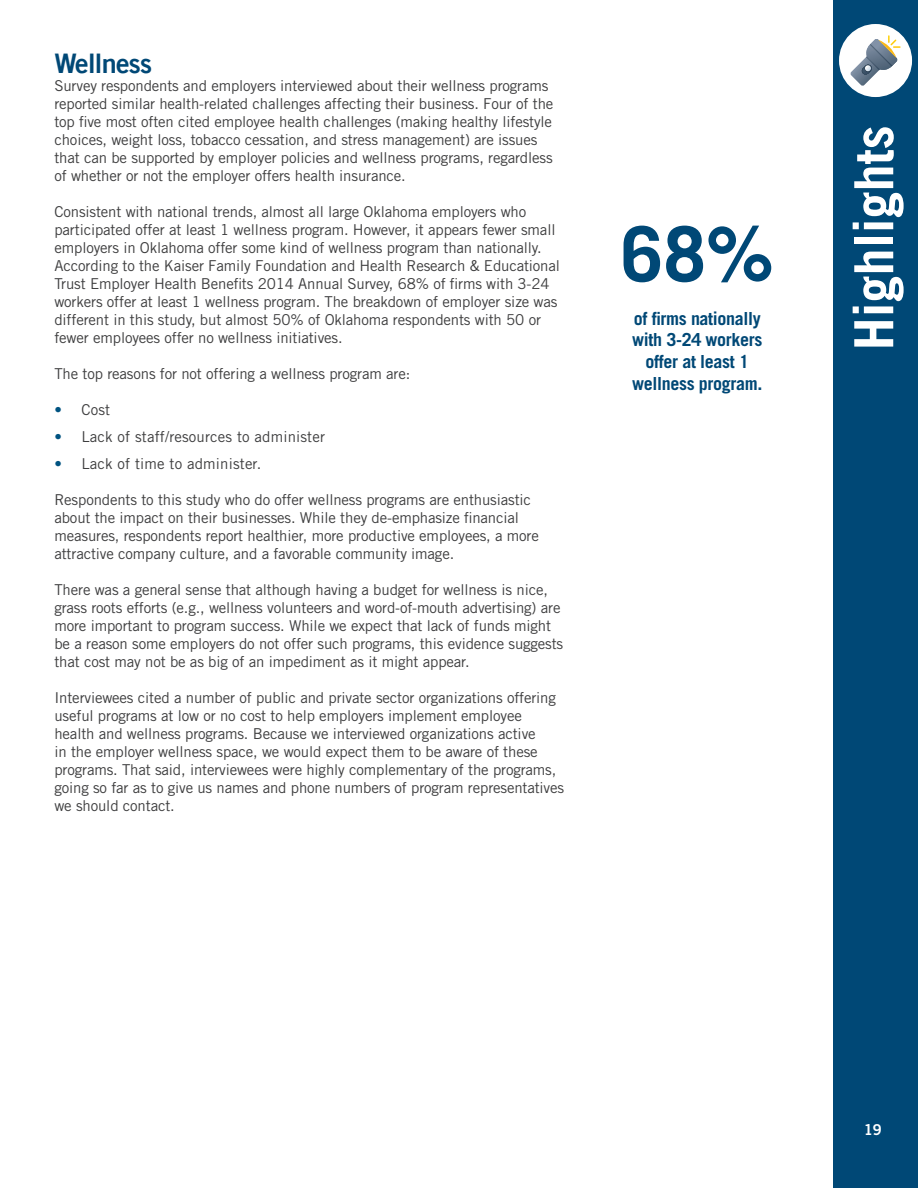
<style>
.page{position:relative;width:918px;height:1188px;background:#fff}
.page>*{position:absolute;margin:0;border:0;box-sizing:border-box;transform-origin:0 0}
.t1{font:700 76.5px "Trade Gothic LT Std";color:#004876}
.t2{font:700 54px "Trade Gothic LT Std";color:#fff}
.t3{font:27px "Trade Gothic LT Bold Two";letter-spacing:-.025em;color:#004876}
.t4{font:700 18px/21.6px "Trade Gothic LT Std";letter-spacing:-.02em;color:#004876;text-align:center}
.t5{font:15px/18px "Trade Gothic LT Std";letter-spacing:-.01em;color:#3e3e3f}
.t6{font:15px "Trade Gothic LT Std";letter-spacing:.01em;color:#3e3e3f}
.t7{font:15px "Trade Gothic LT Std Bd 2";color:#fff}
.s1{font-weight:700;color:#005381}
</style>
<div class="page">
<div style="left:833px;top:0;width:85px;height:1188px;background:#004876"></div>
<div style="left:839px;top:24px;width:73px;height:73px;background:#fff;border-radius:50%"></div>
<svg style="left:850px;top:35px;width:51px;height:51px"></svg>
<p class="t3" style="left:54px;top:46px;width:99px">Wellness</p>
<p class="t5" style="left:54px;top:76px;width:500px">Survey respondents and employers interviewed about their wellness programs reported similar health-related challenges affecting their business. Four of the top five most often cited employee health challenges (making healthy lifestyle choices, weight loss, tobacco cessation, and stress management) are issues that can be supported by employer policies and wellness programs, regardless of whether or not the employer offers health insurance.</p>
<p class="t5" style="left:54px;top:202px;width:507px">Consistent with national trends, almost all large Oklahoma employers who participated offer at least 1 wellness program. However, it appears fewer small employers in Oklahoma offer some kind of wellness program than nationally.<br>According to the Kaiser Family Foundation and Health Research &amp; Educational Trust Employer Health Benefits 2014 Annual Survey, 68% of firms with 3-24 workers offer at least 1 wellness program. The breakdown of employer size was different in this study, but almost 50% of Oklahoma respondents with 50 or fewer employees offer no wellness initiatives.</p>
<p class="t5" style="left:54px;top:364px;width:357px">The top reasons for not offering a wellness program are:</p>
<p class="t5" style="left:54px;top:400px;width:57px"><span class="s1">•</span> Cost</p>
<p class="t6" style="left:54px;top:427px;width:272px"><span class="s1">•</span> Lack of staff/resources to administer</p>
<p class="t6" style="left:54px;top:454px;width:209px"><span class="s1">•</span> Lack of time to administer.</p>
<p class="t5" style="left:54px;top:490px;width:486px">Respondents to this study who do offer wellness programs are enthusiastic about the impact on their businesses. While they de-emphasize financial measures, respondents report healthier, more productive employees, a more attractive company culture, and a favorable community image.</p>
<p class="t5" style="left:54px;top:580px;width:510px">There was a general sense that although having a budget for wellness is nice, grass roots efforts (e.g., wellness volunteers and word-of-mouth advertising) are more important to program success. While we expect that lack of funds might be a reason some employers do not offer such programs, this evidence suggests that cost may not be as big of an impediment as it might appear.</p>
<p class="t5" style="left:54px;top:688px;width:511px">Interviewees cited a number of public and private sector organizations offering useful programs at low or no cost to help employers implement employee health and wellness programs. Because we interviewed organizations active<br>in the employer wellness space, we would expect them to be aware of these programs. That said, interviewees were highly complementary of the programs, going so far as to give us names and phone numbers of program representatives we should contact.</p>
<p class="t1" style="left:621px;top:207px;width:155px">68%</p>
<p class="t4" style="left:632px;top:307px;width:132px">of firms nationally with 3-24 workers offer at least 1 wellness program.</p>
<h2 class="t2" style="left:841px;top:350px;width:227px;rotate:-90deg">Highlights</h2>
<p class="t7" style="left:864px;top:1120px;width:20px">19</p>
</div>
